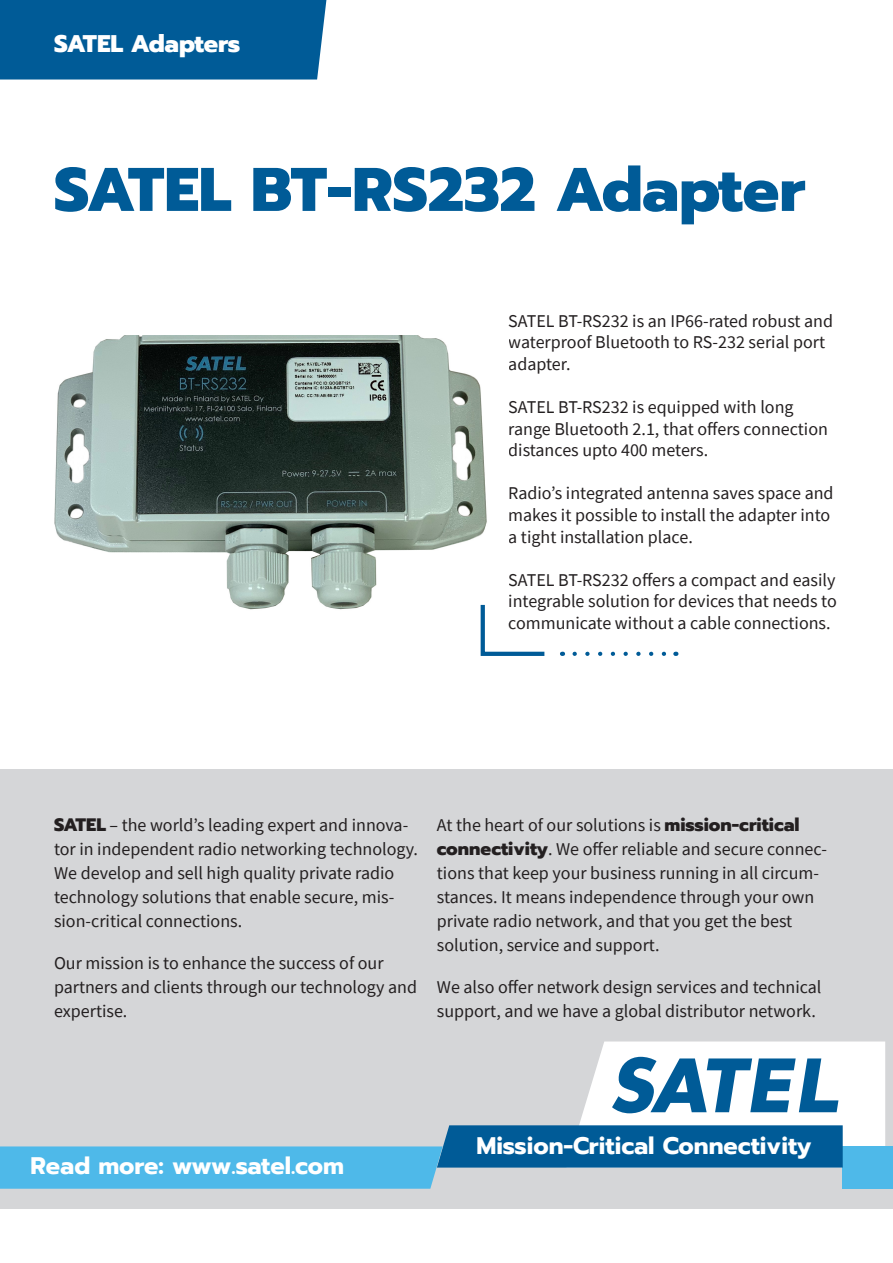
<style>
.page{position:relative;width:893px;height:1263px;background:#fff}
.page>*{position:absolute;margin:0;border:0;box-sizing:border-box;transform-origin:0 0}
.t1{font:800 61.5px "Prompt";color:#005b97}
.Leipä{font:800 24px "Prompt";letter-spacing:-.015em;color:#fff}
.t2{font:700 23.85px "Prompt";color:#fff}
.Iso_leipä{font:18px/24px "Source Sans Pro";color:#231f20}
.Ingressi{font:18px/21.6px "Source Sans Pro";color:#231f20}
.s1{font-family:"Prompt";font-weight:800}
</style>
<div class="page">
<svg style="left:575px;top:652px;width:91px;height:4px"></svg>
<div style="left:0;top:770px;width:893px;height:439px;background:#d5d6d8"></div>
<div style="left:843px;top:1146px;width:50px;height:43px;background:#4eb9e9"></div>
<svg style="left:0;top:1041px;width:885px;height:148px"></svg>
<div style="left:0;top:0;width:326px;height:80px;background:#005b97"></div>
<img style="left:54px;top:336px;width:433px;height:274px">
<svg style="left:478px;top:601px;width:67px;height:55px"></svg>
<p class="Leipä" style="left:54px;top:25px;width:188px">SATEL Adapters</p>
<p class="t1" style="left:54px;top:143px;width:753px">SATEL BT-RS232 Adapter</p>
<p class="Ingressi" style="left:508px;top:310px;width:326px">SATEL BT-RS232 is an IP66-rated robust and waterproof Bluetooth to RS-232 serial port adapter.</p>
<p class="Ingressi" style="left:508px;top:396px;width:321px">SATEL BT-RS232 is equipped with long range Bluetooth 2.1, that offers connection distances upto 400 meters.</p>
<p class="Ingressi" style="left:508px;top:482px;width:327px">Radio’s integrated antenna saves space and makes it possible to install the adapter into a tight installation place.</p>
<p class="Ingressi" style="left:508px;top:569px;width:330px;text-align:justify">SATEL BT-RS232 offers a compact and easily integrable solution for devices that needs to communicate without a cable connections.</p>
<p class="Iso_leipä" style="left:54px;top:813px;width:366px"><span class="s1">SATEL</span> – the world’s leading expert and innova&shy;tor in independent radio networking technology.<br>We develop and sell high quality private radio technology solutions that enable secure, mis&shy;sion-critical connections.</p>
<p class="Iso_leipä" style="left:54px;top:951px;width:365px">Our mission is to enhance the success of our partners and clients through our technology and expertise.</p>
<p class="Iso_leipä" style="left:437px;top:813px;width:392px">At the heart of our solutions is <span class="s1">mission-critical connectivity</span>. We offer reliable and secure connec&shy;tions that keep your business running in all circum&shy;stances. It means independence through your own private radio network, and that you get the best solution, service and support.</p>
<p class="Iso_leipä" style="left:437px;top:975px;width:386px">We also offer network design services and technical support, and we have a global distributor network.</p>
<p class="t2" style="left:31px;top:1147px;width:315px">Read more: www.satel.com</p>
<p class="t2" style="left:476px;top:1127px;width:336px">Mission-Critical Connectivity</p>
</div>
